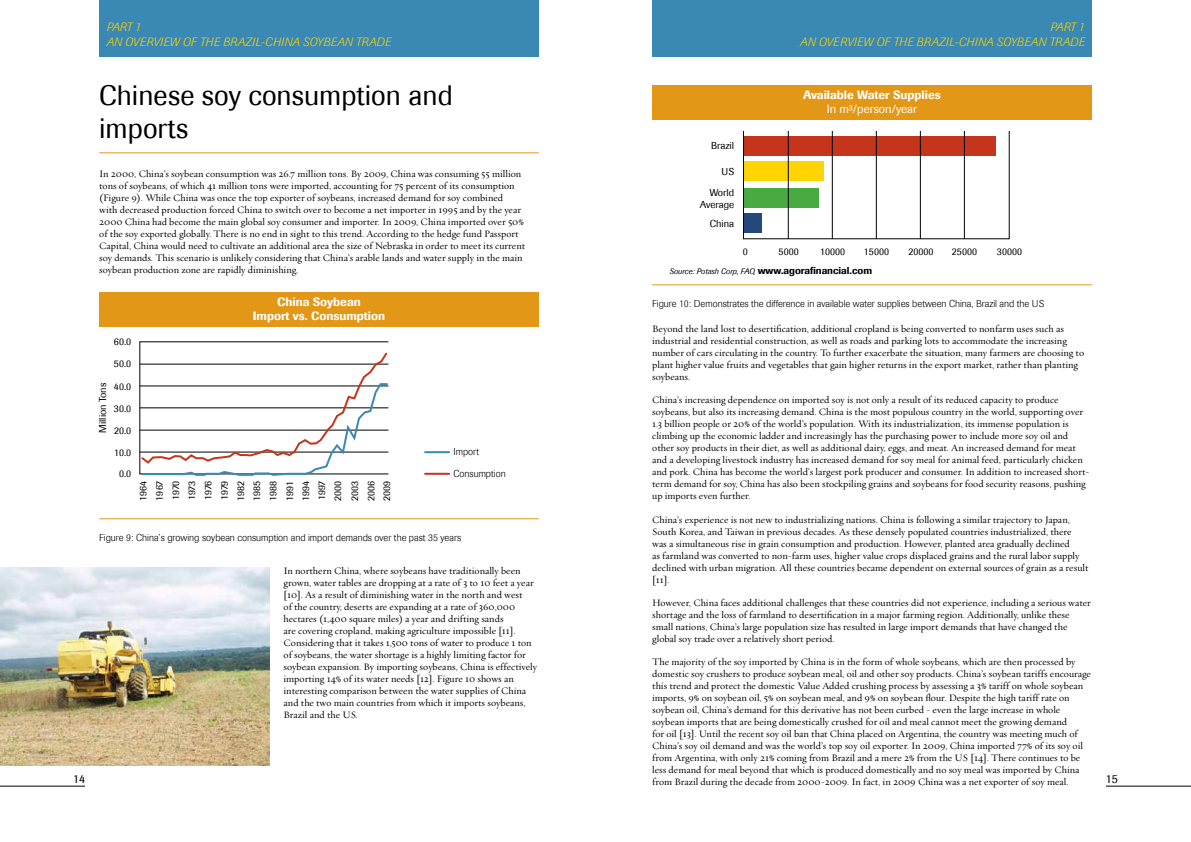
<style>
.page{position:relative;width:1191px;height:842px;background:#fff}
.page>*{position:absolute;margin:0;border:0;box-sizing:border-box;transform-origin:0 0}
.t1{font:28px/33.6px "Imago";color:#000}
.t2{font:italic 300 12px/14.4px "Imago";letter-spacing:.02em;color:#ffd400;text-align:right}
.t3{font:500 12px/14.4px "Imago";color:#fff;text-align:center}
.t4{font:12px "Imago";color:#fff}
.t5{font:12px "Imago";color:#000}
.t6{font:10px/12px "Oakleaf Text";color:#000}
.t7{font:300 10px/21.6px "Imago";color:#000}
.t8{font:10px/16.2px "Imago";color:#000;text-align:justify}
.t9{font:500 10px "Imago";color:#000}
.s1{font-weight:400;font-style:italic;font-size:8px}
</style>
<div class="page">
<hr style="left:0;top:786px;width:85px;height:1px;background:#000">
<hr style="left:1106px;top:786px;width:85px;height:1px;background:#000">
<div style="left:743px;top:136px;width:253px;height:19px;background:#c5351c"></div>
<div style="left:743px;top:161px;width:81px;height:20px;background:#ffd400"></div>
<div style="left:743px;top:188px;width:76px;height:20px;background:#49aa42"></div>
<div style="left:743px;top:214px;width:19px;height:19px;background:#23487a"></div>
<div style="left:652px;top:0;width:439px;height:57px;background:#3a89b4"></div>
<div style="left:99px;top:0;width:440px;height:57px;background:#3a89b4"></div>
<hr style="left:99px;top:153px;width:440px;height:1px;background:#e29717">
<div style="left:99px;top:292px;width:440px;height:34px;background:#e29717"></div>
<div style="left:652px;top:85px;width:439px;height:34px;background:#e29717"></div>
<hr style="left:425px;top:451px;width:24px;height:2px;background:#3a89b4">
<hr style="left:425px;top:473px;width:24px;height:2px;background:#c5351c">
<hr style="left:99px;top:518px;width:440px;height:1px;background:#e29717">
<svg style="left:140px;top:351px;width:249px;height:125px"></svg>
<img style="left:0;top:567px;width:269px;height:198px">
<hr style="left:652px;top:285px;width:439px;height:1px;background:#e29717">
<hr style="left:788px;top:131px;width:1px;height:108px;background:#000">
<hr style="left:832px;top:131px;width:1px;height:108px;background:#000">
<hr style="left:876px;top:131px;width:1px;height:108px;background:#000">
<hr style="left:920px;top:131px;width:1px;height:108px;background:#000">
<hr style="left:964px;top:131px;width:1px;height:108px;background:#000">
<p class="t2" style="left:106px;top:20px;width:286px;text-align:left">PART 1<br>AN OVERVIEW OF THE BRAZIL-CHINA SOYBEAN TRADE</p>
<h1 class="t1" style="left:99px;top:78px;width:355px">Chinese soy consumption and imports</h1>
<p class="t6" style="left:99px;top:168px;width:427px">In 2000, China’s soybean consumption was 26.7 million tons. By 2009, China was consuming 55 million tons of soybeans, of which 41 million tons were imported, accounting for 75 percent of its consumption (Figure 9). While China was once the top exporter of soybeans, increased demand for soy combined<br>with decreased production forced China to switch over to become a net importer in 1995 and by the year 2000 China had become the main global soy consumer and importer. In 2009, China imported over 50% of the soy exported globally. There is no end in sight to this trend. According to the hedge fund Passport Capital, China would need to cultivate an additional area the size of Nebraska in order to meet its current soy demands. This scenario is unlikely considering that China’s arable lands and water supply in the main soybean production zone are rapidly diminishing.</p>
<p class="t3" style="left:253px;top:295px;width:134px">China Soybean<br>Import vs. Consumption</p>
<p class="t2" style="left:800px;top:20px;width:286px">PART 1<br>AN OVERVIEW OF THE BRAZIL-CHINA SOYBEAN TRADE</p>
<p class="t3" style="left:803px;top:88px;width:139px">Available Water Supplies</p>
<p class="t4" style="left:826px;top:102px;width:92px">In m³/person/year</p>
<p class="t8" style="left:711px;top:138px;width:25px">Brazil</p>
<p class="t8" style="left:721px;top:163px;width:14px">US</p>
<p class="t8" style="left:699px;top:187px;width:36px;line-height:12px;text-align:right">World<br>Average</p>
<p class="t8" style="left:709px;top:215px;width:26px">China</p>
<p class="t8" style="left:742px;top:243px;width:6px">0</p>
<p class="t8" style="left:778px;top:243px;width:22px">5000</p>
<p class="t8" style="left:820px;top:243px;width:26px">10000</p>
<p class="t8" style="left:864px;top:243px;width:27px">15000</p>
<p class="t8" style="left:908px;top:243px;width:26px">20000</p>
<p class="t8" style="left:951px;top:243px;width:27px">25000</p>
<p class="t8" style="left:997px;top:243px;width:27px">30000</p>
<p class="t9" style="left:669px;top:264px;width:204px"><span class="s1">Source: Potash Corp, FAQ</span> www.agorafinancial.com</p>
<p class="t7" style="left:652px;top:293px;width:393px">Figure 10: Demonstrates the difference in available water supplies between China, Brazil and the US</p>
<p class="t6" style="left:652px;top:323px;width:433px">Beyond the land lost to desertification, additional cropland is being converted to nonfarm uses such as industrial and residential construction, as well as roads and parking lots to accommodate the increasing number of cars circulating in the country. To further exacerbate the situation, many farmers are choosing to plant higher value fruits and vegetables that gain higher returns in the export market, rather than planting soybeans.</p>
<p class="t6" style="left:652px;top:394px;width:439px">China’s increasing dependence on imported soy is not only a result of its reduced capacity to produce soybeans, but also its increasing demand. China is the most populous country in the world, supporting over 1.3 billion people or 20% of the world’s population. With its industrialization, its immense population is climbing up the economic ladder and increasingly has the purchasing power to include more soy oil and other soy products in their diet, as well as additional dairy, eggs, and meat. An increased demand for meat and a developing livestock industry has increased demand for soy meal for animal feed, particularly chicken and pork. China has become the world’s largest pork producer and consumer. In addition to increased short&shy;term demand for soy, China has also been stockpiling grains and soybeans for food security reasons, pushing up imports even further.</p>
<p class="t6" style="left:652px;top:514px;width:438px">China’s experience is not new to industrializing nations. China is following a similar trajectory to Japan, South Korea, and Taiwan in previous decades. As these densely populated countries industrialized, there was a simultaneous rise in grain consumption and production. However, planted area gradually declined<br>as farmland was converted to non-farm uses, higher value crops displaced grains and the rural labor supply declined with urban migration. All these countries became dependent on external sources of grain as a result [11].</p>
<p class="t6" style="left:652px;top:597px;width:440px">However, China faces additional challenges that these countries did not experience, including a serious water shortage and the loss of farmland to desertification in a major farming region. Additionally, unlike these small nations, China’s large population size has resulted in large import demands that have changed the global soy trade over a relatively short period.</p>
<p class="t6" style="left:652px;top:656px;width:440px">The majority of the soy imported by China is in the form of whole soybeans, which are then processed by domestic soy crushers to produce soybean meal, oil and other soy products. China’s soybean tariffs encourage this trend and protect the domestic Value Added crushing process by assessing a 3% tariff on whole soybean imports, 9% on soybean oil, 5% on soybean meal, and 9% on soybean flour. Despite the high tariff rate on soybean oil, China’s demand for this derivative has not been curbed - even the large increase in whole soybean imports that are being domestically crushed for oil and meal cannot meet the growing demand<br>for oil [13]. Until the recent soy oil ban that China placed on Argentina, the country was meeting much of China’s soy oil demand and was the world’s top soy oil exporter. In 2009, China imported 77% of its soy oil from Argentina, with only 21% coming from Brazil and a mere 2% from the US [14]. There continues to be less demand for meal beyond that which is produced domestically and no soy meal was imported by China from Brazil during the decade from 2000-2009. In fact, in 2009 China was a net exporter of soy meal.</p>
<p class="t8" style="left:114px;top:334px;width:19px">60.0</p>
<p class="t8" style="left:114px;top:378px;width:19px">40.0</p>
<p class="t8" style="left:114px;top:422px;width:19px">20.0</p>
<p class="t8" style="left:114px;top:356px;width:19px">50.0</p>
<p class="t8" style="left:114px;top:400px;width:19px">30.0</p>
<p class="t8" style="left:114px;top:441px;width:19px;line-height:21.6px;text-align:center">10.0<br>0.0</p>
<p class="t7" style="left:453px;top:441px;width:54px">Import<br>Consumption</p>
<p class="t8" style="left:95px;top:433px;width:52px;rotate:-90deg">Million Tons</p>
<p class="t8" style="left:135px;top:501px;width:22px;rotate:-90deg">1964<br>1967<br>1970<br>1973<br>1976<br>1979<br>1982<br>1985<br>1988<br>1991<br>1994<br>1997<br>2000</p>
<p class="t8" style="left:347px;top:501px;width:22px;line-height:15.9px;rotate:-90deg">2003<br>2006<br>2009</p>
<p class="t7" style="left:99px;top:527px;width:363px">Figure 9: China’s growing soybean consumption and import demands over the past 35 years</p>
<p class="t6" style="left:283px;top:565px;width:255px">In northern China, where soybeans have traditionally been grown, water tables are dropping at a rate of 3 to 10 feet a year [10]. As a result of diminishing water in the north and west<br>of the country, deserts are expanding at a rate of 360,000 hectares (1,400 square miles) a year and drifting sands<br>are covering cropland, making agriculture impossible [11].<br>Considering that it takes 1,500 tons of water to produce 1 ton of soybeans, the water shortage is a highly limiting factor for soybean expansion. By importing soybeans, China is effectively importing 14% of its water needs [12]. Figure 10 shows an interesting comparison between the water supplies of China and the two main countries from which it imports soybeans, Brazil and the US.</p>
<p class="t5" style="left:73px;top:772px;width:13px">14</p>
<p class="t5" style="left:1106px;top:772px;width:13px">15</p>
</div>
